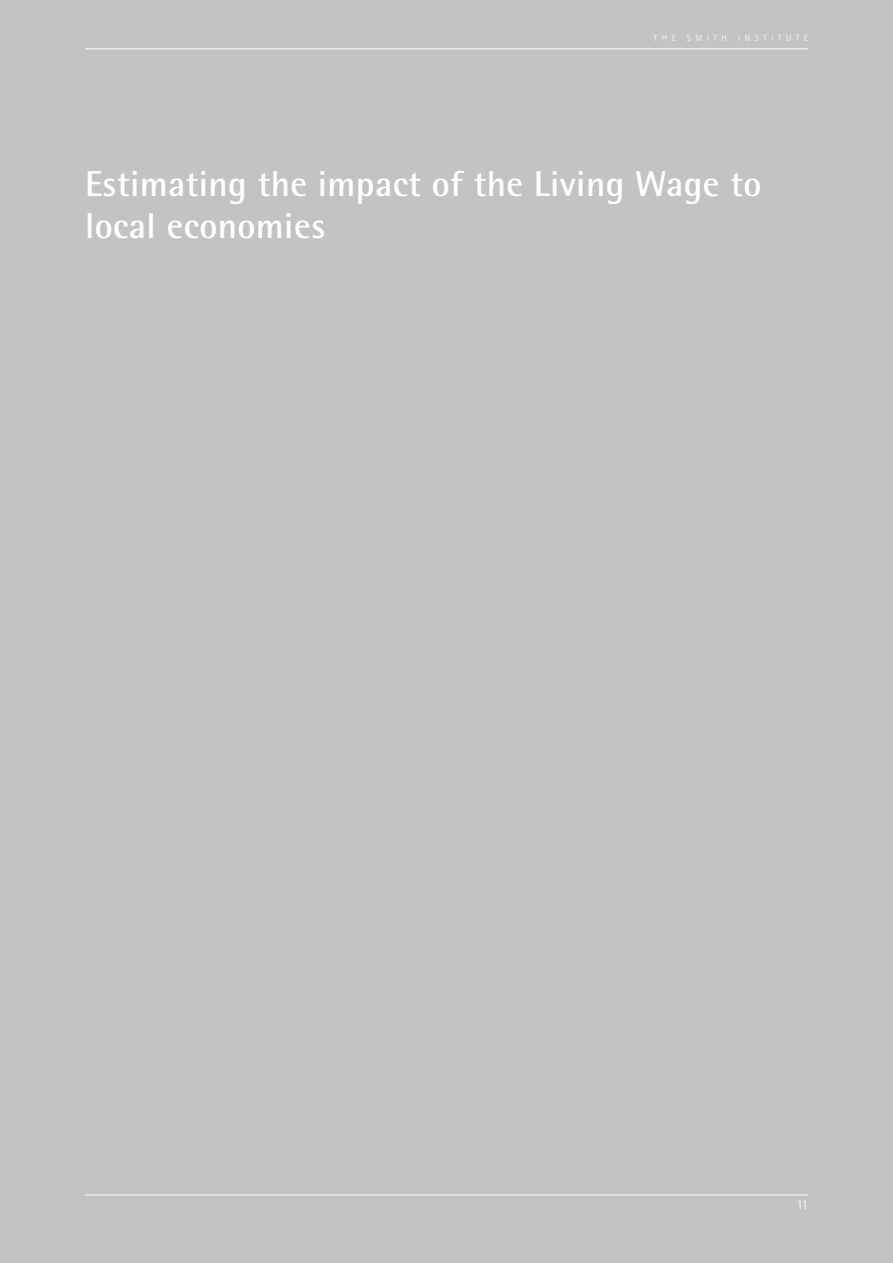
<style>
.page{position:relative;width:893px;height:1263px;background:#c2c3c5}
.page>*{position:absolute;margin:0;border:0;box-sizing:border-box;transform-origin:0 0}
.t1{font:700 36px/42px "Rotis Semi Sans Std";letter-spacing:.01em;color:#fff}
.t2{font:300 13.5px "Rotis Semi Sans Std";color:#fff}
.t3{font:300 9px "Rotis Semi Sans Std";letter-spacing:.5em;color:#fff}
</style>
<div class="page">
<hr style="left:85px;top:49px;width:723px;height:1px;background:#fff">
<hr style="left:85px;top:1195px;width:723px;height:1px;background:#fff">
<p class="t3" style="left:654px;top:33px;width:156px">THE SMITH INSTITUTE</p>
<p class="t1" style="left:85px;top:162px;width:678px">Estimating the impact of the Living Wage to local economies</p>
<p class="t2" style="left:796px;top:1197px;width:13px">11</p>
</div>
